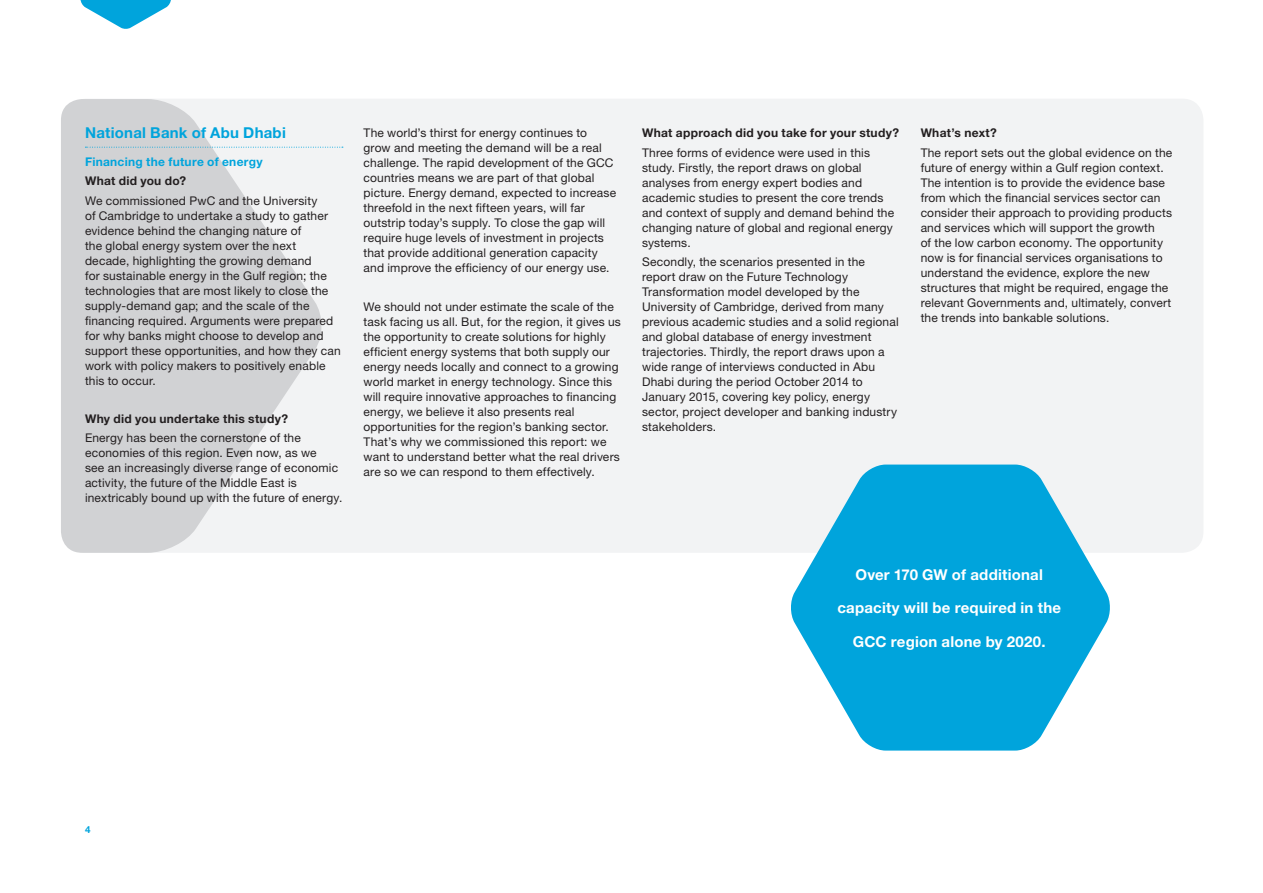
<style>
.page{position:relative;width:1263px;height:893px;background:#fff}
.page>*{position:absolute;margin:0;border:0;box-sizing:border-box;transform-origin:0 0}
.body{font:700 15px "Helvetica Neue";letter-spacing:.015em;color:#fff}
.sub_head{font:700 15px "Helvetica Neue";letter-spacing:.015em;color:#00a4dc}
.body-2{font:12px/15px "Helvetica Neue";letter-spacing:.015em;color:#231f20}
.body-3{font:700 12px "Helvetica Neue";letter-spacing:.025em;color:#231f20}
.body-4{font:700 12px "Helvetica Neue";letter-spacing:.025em;color:#00a4dc}
.t1{font:700 9.75px "Helvetica Neue";color:#00a4dc}
</style>
<div class="page">
<svg style="left:81px;top:0;width:90px;height:29px"></svg>
<div style="left:65px;top:99px;width:1138px;height:454px;background:#f2f3f4;border-radius:21px"></div>
<svg style="left:61px;top:99px;width:263px;height:454px;fill:#d1d2d4"></svg>
<svg style="left:85px;top:147px;width:258px;height:1px"></svg>
<svg style="left:791px;top:465px;width:319px;height:286px;fill:#00a4dc"></svg>
<p class="sub_head" style="left:85px;top:124px;width:202px">National Bank of Abu Dhabi</p>
<p class="body-4" style="left:85px;top:154px;width:179px">Financing the future of energy</p>
<p class="body-3" style="left:85px;top:174px;width:103px">What did you do?</p>
<p class="body-2" style="left:85px;top:193px;width:257px">We commissioned PwC and the University<br>of Cambridge to undertake a study to gather evidence behind the changing nature of<br>the global energy system over the next decade, highlighting the growing demand<br>for sustainable energy in the Gulf region; the technologies that are most likely to close the supply-demand gap; and the scale of the financing required. Arguments were prepared for why banks might choose to develop and support these opportunities, and how they can work with policy makers to positively enable this to occur.</p>
<p class="body-3" style="left:85px;top:411px;width:204px">Why did you undertake this study?</p>
<p class="body-2" style="left:85px;top:430px;width:259px">Energy has been the cornerstone of the economies of this region. Even now, as we<br>see an increasingly diverse range of economic activity, the future of the Middle East is inextricably bound up with the future of energy.</p>
<p class="body-2" style="left:364px;top:125px;width:254px">The world’s thirst for energy continues to grow and meeting the demand will be a real challenge. The rapid development of the GCC countries means we are part of that global picture. Energy demand, expected to increase threefold in the next fifteen years, will far outstrip today’s supply. To close the gap will require huge levels of investment in projects that provide additional generation capacity and improve the efficiency of our energy use.</p>
<p class="body-2" style="left:364px;top:299px;width:259px">We should not under estimate the scale of the task facing us all. But, for the region, it gives us the opportunity to create solutions for highly efficient energy systems that both supply our energy needs locally and connect to a growing world market in energy technology. Since this will require innovative approaches to financing energy, we believe it also presents real opportunities for the region’s banking sector.<br>That’s why we commissioned this report: we want to understand better what the real drivers are so we can respond to them effectively.</p>
<p class="body-3" style="left:642px;top:126px;width:258px">What approach did you take for your study?</p>
<p class="body-2" style="left:642px;top:145px;width:254px">Three forms of evidence were used in this study. Firstly, the report draws on global analyses from energy expert bodies and academic studies to present the core trends and context of supply and demand behind the changing nature of global and regional energy systems.</p>
<p class="body-2" style="left:642px;top:254px;width:258px">Secondly, the scenarios presented in the report draw on the Future Technology Transformation model developed by the University of Cambridge, derived from many previous academic studies and a solid regional and global database of energy investment trajectories. Thirdly, the report draws upon a wide range of interviews conducted in Abu Dhabi during the period October 2014 to January 2015, covering key policy, energy sector, project developer and banking industry stakeholders.</p>
<p class="body-3" style="left:921px;top:126px;width:78px">What’s next?</p>
<p class="body-2" style="left:921px;top:145px;width:253px">The report sets out the global evidence on the future of energy within a Gulf region context.<br>The intention is to provide the evidence base from which the financial services sector can consider their approach to providing products and services which will support the growth<br>of the low carbon economy. The opportunity now is for financial services organisations to understand the evidence, explore the new structures that might be required, engage the relevant Governments and, ultimately, convert the trends into bankable solutions.</p>
<p class="body" style="left:855px;top:565px;width:189px">Over 170 GW of additional</p>
<p class="body" style="left:837px;top:599px;width:225px">capacity will be required in the</p>
<p class="body" style="left:853px;top:632px;width:194px">GCC region alone by 2020.</p>
<p class="t1" style="left:85px;top:823px;width:7px">4</p>
</div>
